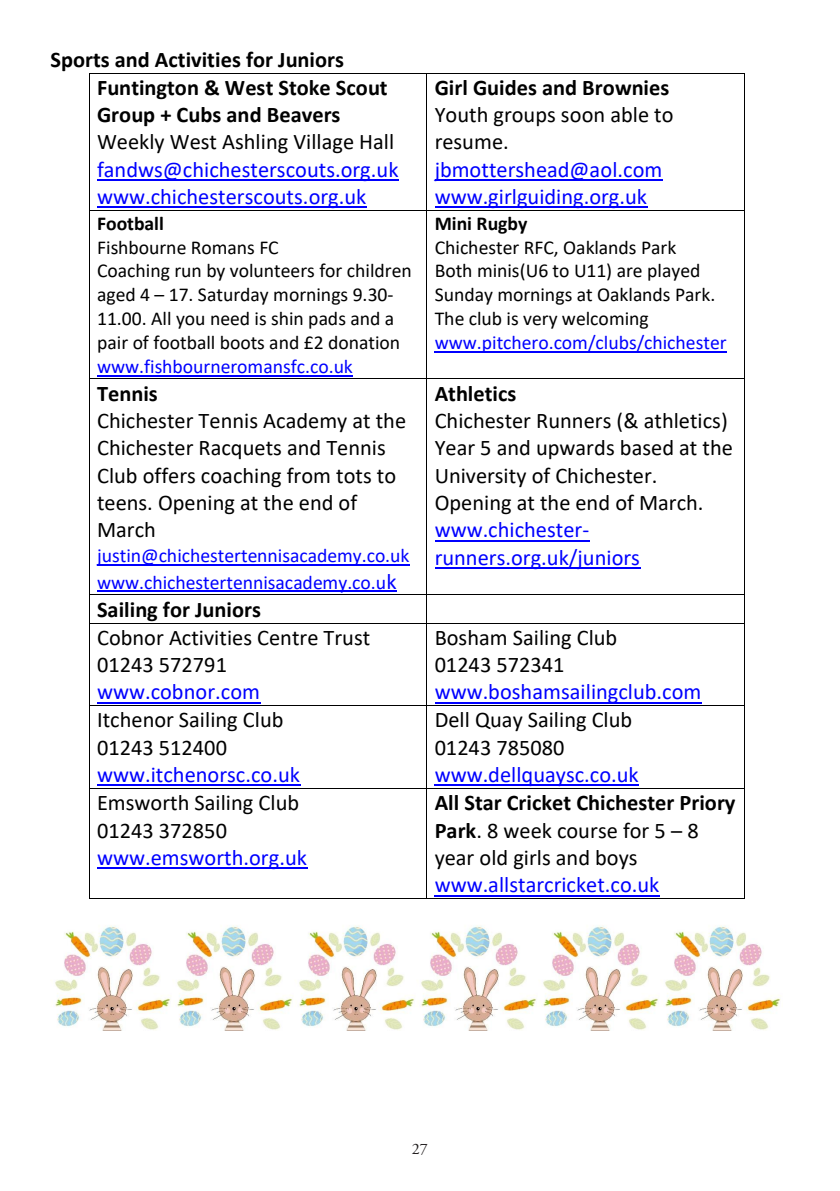
<style>
.page{position:relative;width:840px;height:1191px;background:#fff}
.page>*{position:absolute;margin:0;border:0;box-sizing:border-box;transform-origin:0 0}
.t1{font:22.4px/27.4px "Calibri";color:#000}
.t2{font:700 22.4px/27.4px "Calibri";color:#000}
.t3{font:22.4px/27.4px "Calibri";color:#00f}
.t4{font:19.6px/24px "Calibri";color:#000}
.t5{font:19.6px/26.6px "Calibri";color:#00f}
.t6{font:16px "Adobe Garamond Pro";color:#231f20}
.s1{font-weight:400}
.s2{font-weight:400;color:#00f}
.s3{font-weight:700;color:#000}
.s4{color:#000}
.s5{font-weight:700}
.s6{color:#00f}
.s7{font-size:22.4px}
</style>
<div class="page">
<hr style="left:97px;top:179px;width:301px;height:2px;background:#00f">
<hr style="left:97px;top:207px;width:269px;height:1px;background:#00f">
<hr style="left:434px;top:179px;width:228px;height:2px;background:#00f">
<hr style="left:434px;top:207px;width:213px;height:1px;background:#00f">
<hr style="left:90px;top:73px;width:336px;height:1px;background:#000">
<hr style="left:427px;top:73px;width:317px;height:1px;background:#000">
<hr style="left:89px;top:73px;width:1px;height:137px;background:#000">
<hr style="left:426px;top:73px;width:1px;height:137px;background:#000">
<hr style="left:744px;top:73px;width:1px;height:137px;background:#000">
<hr style="left:97px;top:375px;width:256px;height:2px;background:#00f">
<hr style="left:434px;top:351px;width:292px;height:2px;background:#00f">
<hr style="left:90px;top:210px;width:336px;height:1px;background:#000">
<hr style="left:427px;top:210px;width:317px;height:1px;background:#000">
<hr style="left:89px;top:211px;width:1px;height:167px;background:#000">
<hr style="left:426px;top:211px;width:1px;height:167px;background:#000">
<hr style="left:744px;top:211px;width:1px;height:167px;background:#000">
<hr style="left:97px;top:564px;width:312px;height:1px;background:#00f">
<hr style="left:97px;top:591px;width:299px;height:1px;background:#00f">
<hr style="left:434px;top:540px;width:155px;height:1px;background:#00f">
<hr style="left:434px;top:567px;width:206px;height:2px;background:#00f">
<hr style="left:90px;top:378px;width:336px;height:1px;background:#000">
<hr style="left:427px;top:378px;width:317px;height:1px;background:#000">
<hr style="left:89px;top:379px;width:1px;height:215px;background:#000">
<hr style="left:426px;top:379px;width:1px;height:215px;background:#000">
<hr style="left:744px;top:379px;width:1px;height:215px;background:#000">
<hr style="left:90px;top:594px;width:336px;height:1px;background:#000">
<hr style="left:427px;top:594px;width:317px;height:1px;background:#000">
<hr style="left:97px;top:702px;width:163px;height:1px;background:#00f">
<hr style="left:434px;top:702px;width:267px;height:1px;background:#00f">
<svg style="left:89px;top:594px;width:1px;height:29px"></svg>
<hr style="left:90px;top:622px;width:336px;height:1px;background:#000">
<svg style="left:426px;top:594px;width:1px;height:29px"></svg>
<hr style="left:427px;top:622px;width:317px;height:1px;background:#000">
<svg style="left:744px;top:594px;width:1px;height:29px"></svg>
<hr style="left:89px;top:623px;width:1px;height:82px;background:#000">
<hr style="left:426px;top:623px;width:1px;height:82px;background:#000">
<hr style="left:744px;top:623px;width:1px;height:82px;background:#000">
<hr style="left:97px;top:784px;width:203px;height:2px;background:#00f">
<hr style="left:434px;top:784px;width:204px;height:2px;background:#00f">
<hr style="left:90px;top:705px;width:336px;height:1px;background:#000">
<hr style="left:427px;top:705px;width:317px;height:1px;background:#000">
<hr style="left:89px;top:706px;width:1px;height:82px;background:#000">
<hr style="left:426px;top:706px;width:1px;height:82px;background:#000">
<hr style="left:744px;top:706px;width:1px;height:82px;background:#000">
<hr style="left:97px;top:867px;width:210px;height:2px;background:#00f">
<hr style="left:434px;top:895px;width:225px;height:1px;background:#00f">
<hr style="left:90px;top:788px;width:336px;height:1px;background:#000">
<hr style="left:427px;top:788px;width:317px;height:1px;background:#000">
<hr style="left:89px;top:789px;width:1px;height:109px;background:#000">
<hr style="left:90px;top:898px;width:336px;height:1px;background:#000">
<hr style="left:426px;top:789px;width:1px;height:109px;background:#000">
<hr style="left:427px;top:898px;width:317px;height:1px;background:#000">
<hr style="left:744px;top:789px;width:1px;height:109px;background:#000">
<img style="left:55px;top:925px;width:726px;height:106px">
<p class="t2" style="left:97px;top:45px;width:303px;text-indent:-47px">Sports and Activities for Juniors<br>Funtington &amp; West Stoke Scout<br>Group + Cubs and Beavers<br><span class="s1">Weekly West Ashling Village Hall </span><span class="s2">fandws@chichesterscouts.org.uk www.chichesterscouts.org.uk</span></p>
<p class="t3" style="left:434px;top:73px;width:240px"><span class="s3">Girl Guides and Brownies<br></span><span class="s4">Youth groups soon able to resume. </span>jbmottershead@aol.com www.girlguiding.org.uk</p>
<p class="t4" style="left:97px;top:210px;width:316px"><span class="s5">Football<br></span>Fishbourne Romans FC<br>Coaching run by volunteers for children aged 4 – 17. Saturday mornings 9.30-<br>11.00. All you need is shin pads and a pair of football boots and £2 donation <span class="s6">www.fishbourneromansfc.co.uk</span></p>
<p class="t4" style="left:434px;top:210px;width:293px"><span class="s5">Mini Rugby<br></span>Chichester RFC, Oaklands Park<br>Both minis(U6 to U11) are played<br>Sunday mornings at Oaklands Park.<br>The club is very welcoming <span class="s6">www.pitchero.com/clubs/chichester</span></p>
<p class="t1" style="left:97px;top:379px;width:310px"><span class="s5">Tennis<br></span>Chichester Tennis Academy at the<br>Chichester Racquets and Tennis<br>Club offers coaching from tots to teens. Opening at the end of<br>March</p>
<p class="t5" style="left:97px;top:542px;width:314px">justin@chichestertennisacademy.co.uk www.chichestertennisacademy.co.u<span class="s7">k</span></p>
<p class="t1" style="left:434px;top:379px;width:299px"><span class="s5">Athletics<br></span>Chichester Runners (&amp; athletics)<br>Year 5 and upwards based at the<br>University of Chichester.<br>Opening at the end of March. <span class="s6">www.chichester&shy;runners.org.uk/juniors</span></p>
<p class="t1" style="left:97px;top:595px;width:274px"><span class="s5">Sailing for Juniors<br></span>Cobnor Activities Centre Trust<br>01243 572791 <span class="s6">www.cobnor.com</span></p>
<p class="t1" style="left:434px;top:623px;width:268px">Bosham Sailing Club<br>01243 572341 <span class="s6">www.boshamsailingclub.com</span></p>
<p class="t1" style="left:97px;top:705px;width:204px">Itchenor Sailing Club<br>01243 512400 <span class="s6">www.itchenorsc.co.uk</span></p>
<p class="t1" style="left:434px;top:705px;width:205px">Dell Quay Sailing Club<br>01243 785080 <span class="s6">www.dellquaysc.co.uk</span></p>
<p class="t1" style="left:97px;top:788px;width:211px">Emsworth Sailing Club<br>01243 372850 <span class="s6">www.emsworth.org.uk</span></p>
<p class="t1" style="left:434px;top:788px;width:302px"><span class="s5">All Star Cricket Chichester Priory<br>Park</span>. 8 week course for 5 – 8 year old girls and boys <span class="s6">www.allstarcricket.co.uk</span></p>
<p class="t6" style="left:412px;top:1139px;width:17px">27</p>
</div>
